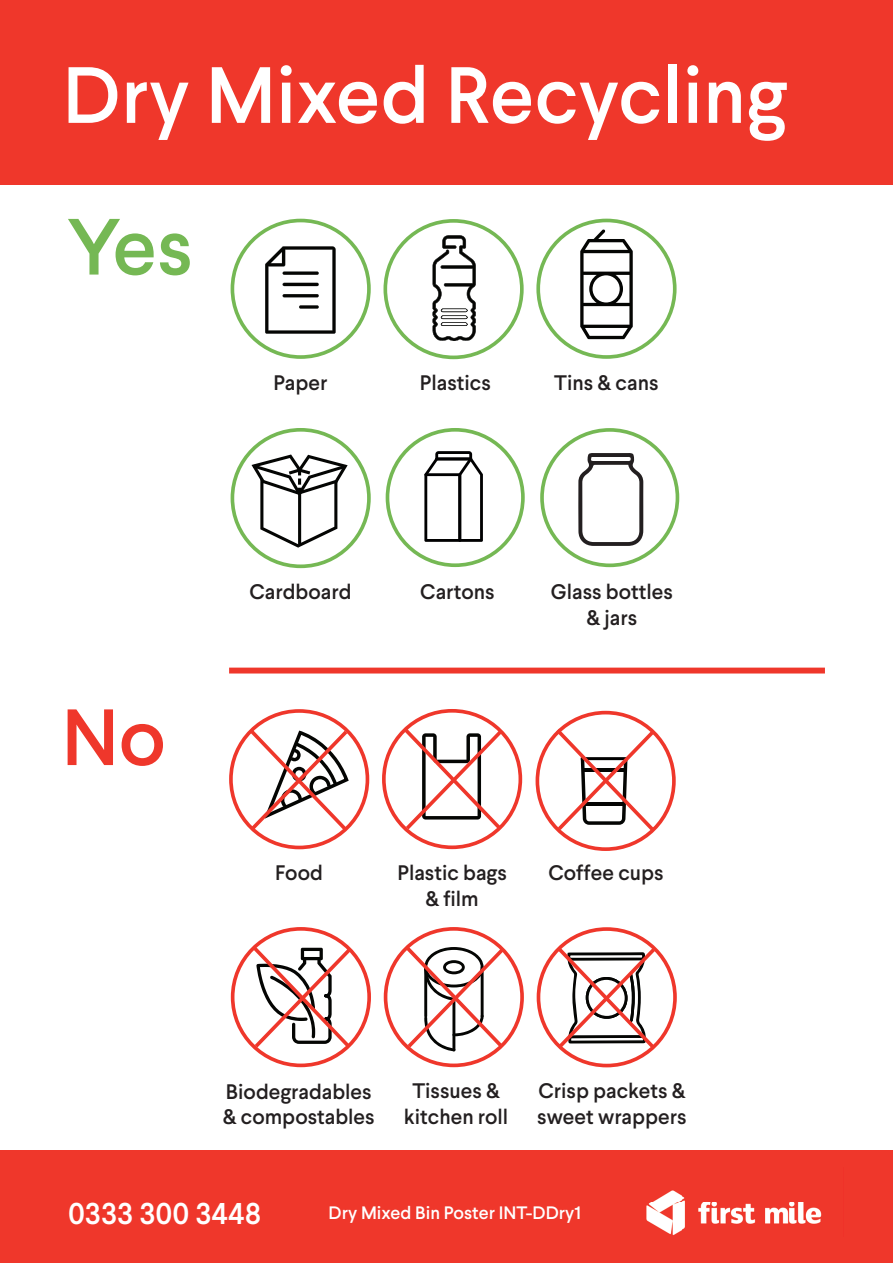
<style>
.page{position:relative;width:893px;height:1263px;background:#fff}
.page>*{position:absolute;margin:0;border:0;box-sizing:border-box;transform-origin:0 0}
.t1{font:500 79.5px "Larsseit";color:#fff}
.t2{font:500 79.5px "Larsseit";color:#75b854}
.t3{font:500 79.5px "Larsseit";color:#ef372b}
.t4{font:500 30px "Larsseit";color:#fff}
.t5{font:500 21px/25.5px "Larsseit";color:#231f20;text-align:center}
.t6{font:500 18px "Larsseit";color:#fff}
</style>
<div class="page">
<div style="left:0;top:0;width:893px;height:185px;background:#ef372b"></div>
<div style="left:229px;top:668px;width:596px;height:5px;background:#ef372b"></div>
<div style="left:231px;top:219px;width:140px;height:140px;border:4px solid #75b854;border-radius:50%"></div>
<svg style="left:265px;top:246px;width:71px;height:88px"></svg>
<div style="left:383px;top:219px;width:141px;height:140px;border:4px solid #75b854;border-radius:50%"></div>
<svg style="left:432px;top:235px;width:44px;height:105px"></svg>
<div style="left:231px;top:428px;width:140px;height:140px;border:4px solid #75b854;border-radius:50%"></div>
<svg style="left:251px;top:454px;width:97px;height:94px"></svg>
<div style="left:536px;top:219px;width:141px;height:140px;border:4px solid #75b854;border-radius:50%"></div>
<svg style="left:580px;top:229px;width:53px;height:110px"></svg>
<div style="left:229px;top:709px;width:140px;height:140px;border:4px solid #ef372b;border-radius:50%"></div>
<svg style="left:245px;top:725px;width:106px;height:110px"></svg>
<div style="left:382px;top:709px;width:140px;height:140px;border:4px solid #ef372b;border-radius:50%"></div>
<svg style="left:400px;top:725px;width:106px;height:109px"></svg>
<div style="left:536px;top:711px;width:140px;height:140px;border:4px solid #ef372b;border-radius:50%"></div>
<svg style="left:552px;top:725px;width:106px;height:110px"></svg>
<div style="left:384px;top:927px;width:140px;height:140px;border:4px solid #ef372b;border-radius:50%"></div>
<svg style="left:402px;top:943px;width:106px;height:109px"></svg>
<div style="left:537px;top:927px;width:140px;height:140px;border:4px solid #ef372b;border-radius:50%"></div>
<svg style="left:553px;top:943px;width:106px;height:109px"></svg>
<div style="left:231px;top:927px;width:140px;height:140px;border:4px solid #ef372b;border-radius:50%"></div>
<svg style="left:249px;top:943px;width:106px;height:109px"></svg>
<div style="left:540px;top:428px;width:139px;height:139px;border:4px solid #75b854;border-radius:50%"></div>
<svg style="left:578px;top:453px;width:65px;height:93px"></svg>
<div style="left:386px;top:428px;width:139px;height:139px;border:4px solid #75b854;border-radius:50%"></div>
<div style="left:0;top:1150px;width:893px;height:113px;background:#ef372b"></div>
<img style="left:646px;top:1190px;width:176px;height:46px">
<svg style="left:424px;top:451px;width:59px;height:91px"></svg>
<h1 class="t1" style="left:63px;top:44px;width:726px">Dry Mixed Recycling</h1>
<h1 class="t2" style="left:67px;top:196px;width:127px">Yes</h1>
<p class="t5" style="left:273px;top:370px;width:56px">Paper</p>
<p class="t5" style="left:420px;top:370px;width:72px">Plastics</p>
<p class="t5" style="left:554px;top:370px;width:106px">Tins &amp; cans</p>
<h1 class="t3" style="left:62px;top:687px;width:106px">No</h1>
<p class="t5" style="left:250px;top:579px;width:103px">Cardboard</p>
<p class="t5" style="left:420px;top:579px;width:76px">Cartons</p>
<p class="t5" style="left:551px;top:579px;width:124px">Glass bottles &amp; jars</p>
<p class="t5" style="left:275px;top:860px;width:50px">Food</p>
<p class="t5" style="left:397px;top:860px;width:111px">Plastic bags &amp; film</p>
<p class="t5" style="left:548px;top:860px;width:117px">Coffee cups</p>
<p class="t5" style="left:223px;top:1079px;width:153px;text-align:left">Biodegradables &amp; compostables</p>
<p class="t5" style="left:404px;top:1078px;width:106px">Tissues &amp; kitchen roll</p>
<p class="t5" style="left:537px;top:1078px;width:151px;text-align:left">Crisp packets &amp; sweet wrappers</p>
<h2 class="t4" style="left:68px;top:1194px;width:195px">0333 300 3448</h2>
<p class="t6" style="left:329px;top:1201px;width:254px">Dry Mixed Bin Poster INT-DDry1</p>
</div>
